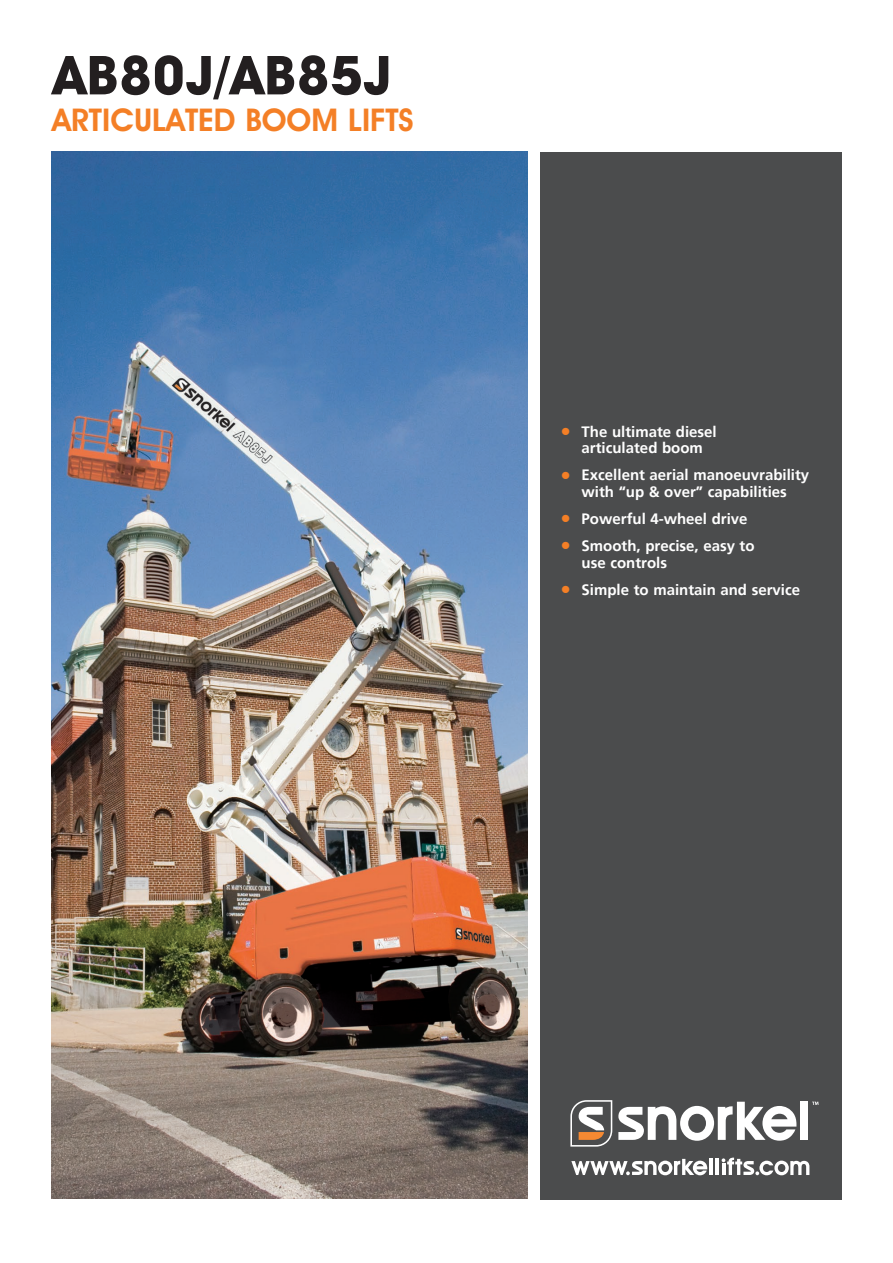
<style>
.page{position:relative;width:893px;height:1263px;background:#fff}
.page>*{position:absolute;margin:0;border:0;box-sizing:border-box;transform-origin:0 0}
.t1{font:700 54px "Avant Garde IT Cby BT";letter-spacing:.02em;color:#231f20}
.t2{font:600 31.5px "Avant Garde IT Cby BT";color:#f47f26}
.t3{font:700 15px/16.5px "Frutiger";color:#fff;text-align:center}
.s1{font-size:21px;color:#f47f26}
</style>
<div class="page">
<div style="left:540px;top:152px;width:301px;height:1047px;background:#4b4c4d"></div>
<hr style="left:709px;top:1159px;width:3px;height:16px;background:#fff">
<hr style="left:716px;top:1159px;width:3px;height:16px;background:#fff">
<svg style="left:571px;top:1159px;width:136px;height:16px"></svg>
<svg style="left:722px;top:1157px;width:87px;height:18px"></svg>
<svg style="left:812px;top:1102px;width:6px;height:3px"></svg>
<div style="left:800px;top:1102px;width:8px;height:38px;background:#fff"></div>
<svg style="left:618px;top:1102px;width:178px;height:39px"></svg>
<svg style="left:570px;top:1100px;width:42px;height:46px"></svg>
<img style="left:51px;top:152px;width:476px;height:1047px">
<p class="t1" style="left:53px;top:42px;width:340px">AB80J/AB85J</p>
<p class="t2" style="left:52px;top:101px;width:363px">ARTICULATED BOOM LIFTS</p>
<p class="t3" style="left:560px;top:423px;width:158px"><span class="s1">•</span> The ultimate diesel articulated boom</p>
<p class="t3" style="left:560px;top:467px;width:250px"><span class="s1">•</span> Excellent aerial manoeuvrability with “up &amp; over” capabilities</p>
<p class="t3" style="left:560px;top:510px;width:189px"><span class="s1">•</span> Powerful 4-wheel drive</p>
<p class="t3" style="left:582px;top:538px;width:174px;text-align:left;text-indent:-21px"><span class="s1">•</span> Smooth, precise, easy to use controls</p>
<p class="t3" style="left:560px;top:581px;width:241px"><span class="s1">•</span> Simple to maintain and service</p>
</div>
